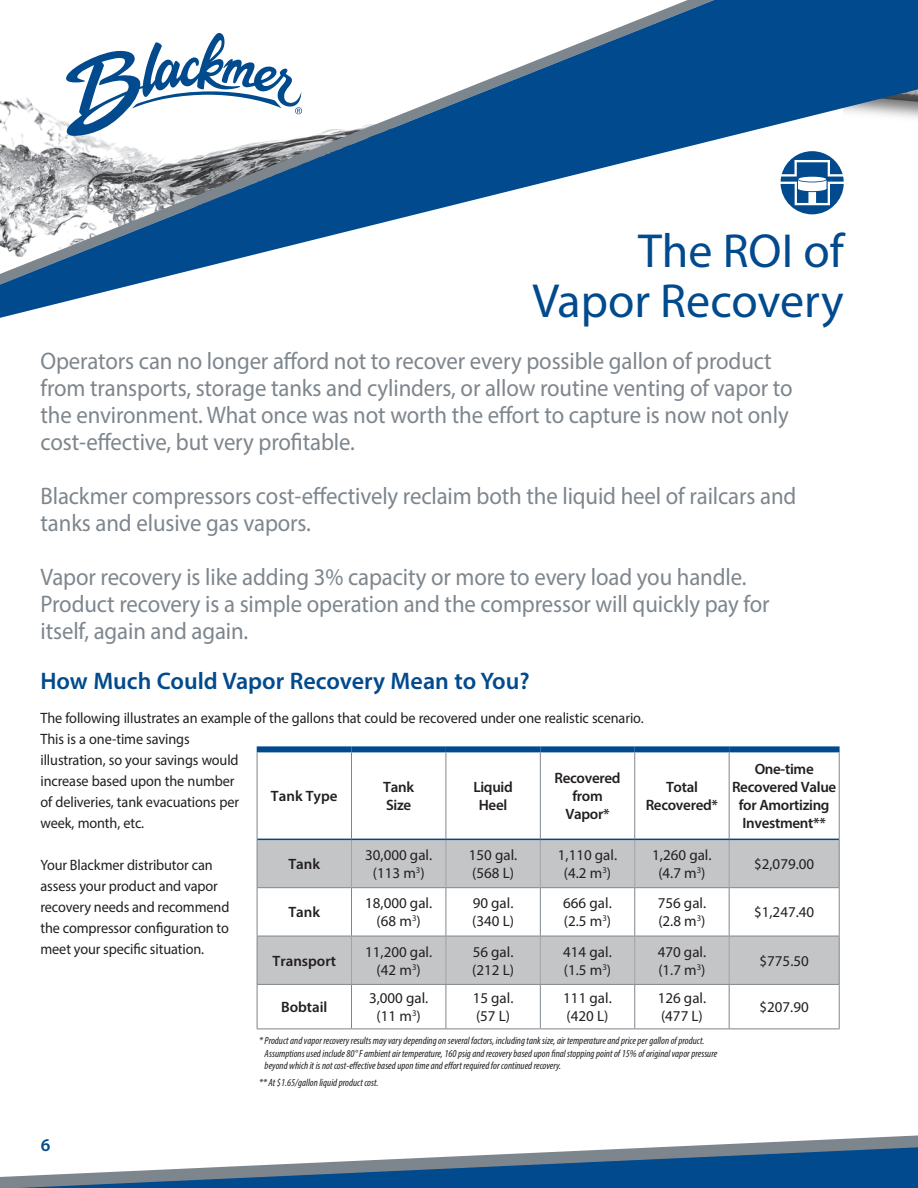
<style>
.page{position:relative;width:918px;height:1188px;background:#fff}
.page>*{position:absolute;margin:0;border:0;box-sizing:border-box;transform-origin:0 0}
.t1{font:48px/49.5px "Myriad Pro";color:#004a8d;text-align:right}
.t2{font:24px/27px "Myriad Pro";letter-spacing:-.005em;color:#7e868d;scale:.95 1}
.t3{font:600 24px "Myriad Pro";color:#004a8d}
.t4{font:600 18px "Myriad Pro";color:#004a8d}
.t5{font:15px/21px "Myriad Pro";letter-spacing:-.005em;color:#231f20;scale:.95 1}
.t6{font:15px/18px "Myriad Pro";letter-spacing:-.005em;color:#231f20}
.t7{font:600 15px/18px "Myriad Pro";letter-spacing:-.02em;color:#231f20;text-align:center}
.t8{font:600 15px "Myriad Pro";color:#231f20}
.t9{font:italic condensed 10.5px/12.6px "Myriad Pro";color:#231f20}
</style>
<div class="page">
<svg style="left:258px;top:752px;width:581px;height:277px"></svg>
<svg style="left:258px;top:840px;width:581px;height:144px;fill:#c4c5c7"></svg>
<hr style="left:257px;top:888px;width:1px;height:48px;background:#7e868d">
<hr style="left:351px;top:888px;width:1px;height:48px;background:#7e868d">
<hr style="left:446px;top:888px;width:1px;height:48px;background:#7e868d">
<hr style="left:540px;top:888px;width:1px;height:48px;background:#7e868d">
<hr style="left:634px;top:888px;width:1px;height:48px;background:#7e868d">
<hr style="left:729px;top:888px;width:1px;height:48px;background:#7e868d">
<hr style="left:839px;top:888px;width:1px;height:48px;background:#7e868d">
<hr style="left:257px;top:985px;width:1px;height:44px;background:#7e868d">
<hr style="left:351px;top:985px;width:1px;height:44px;background:#7e868d">
<hr style="left:446px;top:985px;width:1px;height:44px;background:#7e868d">
<hr style="left:540px;top:985px;width:1px;height:44px;background:#7e868d">
<hr style="left:634px;top:985px;width:1px;height:44px;background:#7e868d">
<hr style="left:729px;top:985px;width:1px;height:44px;background:#7e868d">
<hr style="left:839px;top:985px;width:1px;height:44px;background:#7e868d">
<hr style="left:257px;top:1029px;width:94px;height:1px;background:#7e868d">
<hr style="left:351px;top:1029px;width:95px;height:1px;background:#7e868d">
<hr style="left:446px;top:1029px;width:94px;height:1px;background:#7e868d">
<hr style="left:540px;top:1029px;width:95px;height:1px;background:#7e868d">
<hr style="left:635px;top:1029px;width:94px;height:1px;background:#7e868d">
<hr style="left:729px;top:1029px;width:111px;height:1px;background:#7e868d">
<hr style="left:257px;top:839px;width:1px;height:48px;background:#7e868d">
<hr style="left:839px;top:839px;width:1px;height:48px;background:#7e868d">
<hr style="left:257px;top:887px;width:94px;height:1px;background:#7e868d">
<hr style="left:351px;top:887px;width:95px;height:1px;background:#7e868d">
<hr style="left:446px;top:887px;width:94px;height:1px;background:#7e868d">
<hr style="left:540px;top:887px;width:95px;height:1px;background:#7e868d">
<hr style="left:635px;top:887px;width:94px;height:1px;background:#7e868d">
<hr style="left:729px;top:887px;width:111px;height:1px;background:#7e868d">
<hr style="left:351px;top:840px;width:1px;height:47px;background:#a0a4a8">
<hr style="left:446px;top:840px;width:1px;height:47px;background:#a0a4a8">
<hr style="left:540px;top:840px;width:1px;height:47px;background:#a0a4a8">
<hr style="left:634px;top:840px;width:1px;height:47px;background:#a0a4a8">
<hr style="left:729px;top:840px;width:1px;height:47px;background:#a0a4a8">
<hr style="left:257px;top:936px;width:94px;height:1px;background:#7e868d">
<hr style="left:257px;top:936px;width:1px;height:48px;background:#7e868d">
<hr style="left:351px;top:936px;width:95px;height:1px;background:#7e868d">
<hr style="left:446px;top:936px;width:94px;height:1px;background:#7e868d">
<hr style="left:540px;top:936px;width:95px;height:1px;background:#7e868d">
<hr style="left:635px;top:936px;width:94px;height:1px;background:#7e868d">
<hr style="left:729px;top:936px;width:111px;height:1px;background:#7e868d">
<hr style="left:839px;top:936px;width:1px;height:48px;background:#7e868d">
<hr style="left:257px;top:984px;width:94px;height:1px;background:#7e868d">
<hr style="left:351px;top:984px;width:95px;height:1px;background:#7e868d">
<hr style="left:446px;top:984px;width:94px;height:1px;background:#7e868d">
<hr style="left:540px;top:984px;width:95px;height:1px;background:#7e868d">
<hr style="left:635px;top:984px;width:94px;height:1px;background:#7e868d">
<hr style="left:729px;top:984px;width:111px;height:1px;background:#7e868d">
<hr style="left:351px;top:936px;width:1px;height:48px;background:#a0a4a8">
<hr style="left:446px;top:936px;width:1px;height:48px;background:#a0a4a8">
<hr style="left:540px;top:936px;width:1px;height:48px;background:#a0a4a8">
<hr style="left:634px;top:936px;width:1px;height:48px;background:#a0a4a8">
<hr style="left:729px;top:936px;width:1px;height:48px;background:#a0a4a8">
<div style="left:257px;top:746px;width:94px;height:6px;background:#004a8d"></div>
<div style="left:351px;top:746px;width:95px;height:6px;background:#004a8d"></div>
<div style="left:446px;top:746px;width:94px;height:6px;background:#004a8d"></div>
<div style="left:540px;top:746px;width:95px;height:6px;background:#004a8d"></div>
<div style="left:635px;top:746px;width:94px;height:6px;background:#004a8d"></div>
<div style="left:729px;top:746px;width:111px;height:6px;background:#004a8d"></div>
<hr style="left:257px;top:752px;width:1px;height:87px;background:#7e868d">
<hr style="left:351px;top:752px;width:1px;height:87px;background:#7e868d">
<hr style="left:446px;top:752px;width:1px;height:87px;background:#7e868d">
<hr style="left:540px;top:752px;width:1px;height:87px;background:#7e868d">
<hr style="left:634px;top:752px;width:1px;height:87px;background:#7e868d">
<hr style="left:729px;top:752px;width:1px;height:87px;background:#7e868d">
<hr style="left:839px;top:752px;width:1px;height:87px;background:#7e868d">
<hr style="left:257px;top:839px;width:94px;height:1px;background:#004a8d">
<hr style="left:351px;top:839px;width:95px;height:1px;background:#004a8d">
<hr style="left:446px;top:839px;width:94px;height:1px;background:#004a8d">
<hr style="left:540px;top:839px;width:95px;height:1px;background:#004a8d">
<hr style="left:635px;top:839px;width:94px;height:1px;background:#004a8d">
<hr style="left:729px;top:839px;width:110px;height:1px;background:#004a8d">
<svg style="left:0;top:1135px;width:918px;height:53px"></svg>
<svg style="left:0;top:0;width:918px;height:318px"></svg>
<svg style="left:64px;top:31px;width:238px;height:105px"></svg>
<h1 class="t1" style="left:532px;top:226px;width:313px">The ROI of<br>Vapor Recovery</h1>
<p class="t2" style="left:40px;top:347px;width:793px">Operators can no longer afford not to recover every possible gallon of product from transports, storage tanks and cylinders, or allow routine venting of vapor to the environment. What once was not worth the effort to capture is now not only cost-effective, but very profitable.</p>
<p class="t2" style="left:40px;top:482px;width:797px">Blackmer compressors cost-effectively reclaim both the liquid heel of railcars and tanks and elusive gas vapors.</p>
<p class="t2" style="left:40px;top:563px;width:769px">Vapor recovery is like adding 3% capacity or more to every load you handle.<br>Product recovery is a simple operation and the compressor will quickly pay for itself, again and again.</p>
<p class="t3" style="left:40px;top:666px;width:491px">How Much Could Vapor Recovery Mean to You?</p>
<p class="t5" style="left:40px;top:708px;width:636px">The following illustrates an example of the gallons that could be recovered under one realistic scenario.<br>This is a one-time savings<br>illustration, so your savings would<br>increase based upon the number<br>of deliveries, tank evacuations per<br>week, month, etc.</p>
<p class="t5" style="left:40px;top:854px;width:200px">Your Blackmer distributor can assess your product and vapor recovery needs and recommend the compressor configuration to meet your specific situation.</p>
<p class="t7" style="left:732px;top:760px;width:106px">One-time<br>Recovered Value for Amortizing<br>Investment**</p>
<p class="t8" style="left:271px;top:787px;width:68px">Tank Type</p>
<p class="t7" style="left:383px;top:778px;width:32px;text-align:left">Tank<br>Size</p>
<p class="t7" style="left:473px;top:778px;width:41px">Liquid<br>Heel</p>
<p class="t7" style="left:554px;top:769px;width:68px">Recovered from<br>Vapor*</p>
<p class="t7" style="left:646px;top:778px;width:74px">Total<br>Recovered*</p>
<p class="t7" style="left:288px;top:855px;width:33px">Tank</p>
<p class="t6" style="left:365px;top:846px;width:69px;text-align:center">30,000 gal. (113 m<sup>3</sup>)</p>
<p class="t6" style="left:469px;top:846px;width:50px">150 gal. (568 L)</p>
<p class="t6" style="left:558px;top:846px;width:61px;text-align:center">1,110 gal. (4.2 m<sup>3</sup>)</p>
<p class="t6" style="left:652px;top:846px;width:61px;text-align:center">1,260 gal. (4.7 m<sup>3</sup>)</p>
<p class="t6" style="left:754px;top:855px;width:62px">$2,079.00</p>
<p class="t7" style="left:288px;top:903px;width:33px">Tank</p>
<p class="t6" style="left:365px;top:894px;width:69px;text-align:center">18,000 gal. (68 m<sup>3</sup>)</p>
<p class="t6" style="left:472px;top:894px;width:43px">90 gal. (340 L)</p>
<p class="t6" style="left:563px;top:894px;width:50px">666 gal. (2.5 m<sup>3</sup>)</p>
<p class="t6" style="left:658px;top:894px;width:50px">756 gal. (2.8 m<sup>3</sup>)</p>
<p class="t6" style="left:754px;top:903px;width:62px">$1,247.40</p>
<p class="t8" style="left:273px;top:951px;width:65px">Transport</p>
<p class="t6" style="left:365px;top:943px;width:69px;text-align:center">11,200 gal. (42 m<sup>3</sup>)</p>
<p class="t6" style="left:472px;top:943px;width:43px">56 gal. (212 L)</p>
<p class="t6" style="left:563px;top:943px;width:50px">414 gal. (1.5 m<sup>3</sup>)</p>
<p class="t6" style="left:658px;top:943px;width:50px">470 gal. (1.7 m<sup>3</sup>)</p>
<p class="t6" style="left:760px;top:952px;width:51px">$775.50</p>
<p class="t8" style="left:281px;top:998px;width:48px">Bobtail</p>
<p class="t6" style="left:369px;top:989px;width:61px;text-align:center">3,000 gal. (11 m<sup>3</sup>)</p>
<p class="t6" style="left:473px;top:989px;width:42px">15 gal. (57 L)</p>
<p class="t6" style="left:563px;top:989px;width:50px">111 gal. (420 L)</p>
<p class="t6" style="left:658px;top:989px;width:50px">126 gal. (477 L)</p>
<p class="t6" style="left:760px;top:998px;width:51px">$207.90</p>
<p class="t9" style="left:265px;top:1034px;width:454px;text-indent:-5px">* Product and vapor recovery results may vary depending on several factors, including tank size, air temperature and price per gallon of product.<br>Assumptions used include 80° F ambient air temperature, 160 psig and recovery based upon final stopping point of 15% of original vapor pressure beyond which it is not cost-effective based upon time and effort required for continued recovery.</p>
<p class="t9" style="left:259px;top:1076px;width:121px">** At $1.65/gallon liquid product cost.</p>
<p class="t4" style="left:41px;top:1133px;width:11px">6</p>
</div>
